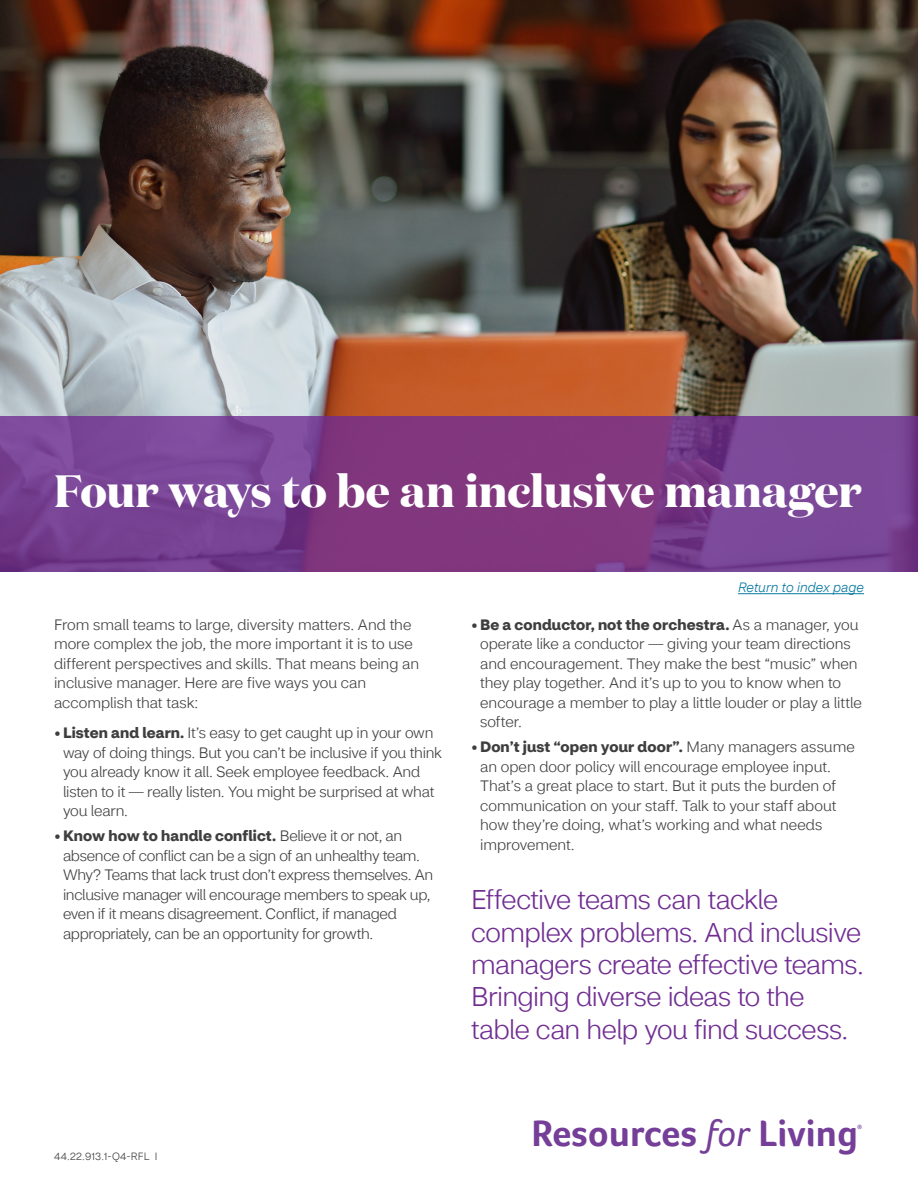
<style>
.page{position:relative;width:918px;height:1188px;background:#fff}
.page>*{position:absolute;margin:0;border:0;box-sizing:border-box;transform-origin:0 0}
.t1{font:700 45px "Domaine Display";letter-spacing:-.005em;color:#fff}
.t2{font:700 37.8px "Foco";color:#753e98}
.Callout{font:300 27px/32.4px "CVS Health Sans";letter-spacing:-.025em;color:#702d92}
.Bullet_List{font:300 15px/19.5px "CVS Health Sans";letter-spacing:-.01em;color:#3e3e3f}
.Body{font:300 15px/19.5px "CVS Health Sans";color:#3e3e3f}
.t3{font:italic 300 13.5px "CVS Health Sans";color:#0a79a2}
._11-Part_number__200{font:300 10.5px "CVS Health Sans";letter-spacing:.015em;color:#3e3e3f}
.t4{font:700 6.3px "Foco";color:#753e98}
.s1{font-weight:700}
.s2{font-weight:400;font-style:italic}
</style>
<div class="page">
<img style="left:0;top:0;width:918px;height:416px">
<svg style="left:0;top:416px;width:918px;height:155px;background:#7b3e8b"></svg>
<hr style="left:738px;top:593px;width:126px;height:1px;background:#0a79a2">
<p class="t1" style="left:54px;top:459px;width:809px">Four ways to be an inclusive manager</p>
<p class="Body" style="left:54px;top:615px;width:367px">From small teams to large, diversity matters. And the more complex the job, the more important it is to use different perspectives and skills. That means being an inclusive manager. Here are five ways you can accomplish that task:</p>
<p class="Bullet_List" style="left:63px;top:723px;width:381px;text-indent:-9px"><span class="s1">• Listen and learn.</span> It’s easy to get caught up in your own way of doing things. But you can’t be inclusive if you think you already know it all. Seek employee feedback. And listen to it — really listen. You might be surprised at what you learn.</p>
<p class="Bullet_List" style="left:63px;top:826px;width:372px;text-indent:-9px"><span class="s1">• Know how to handle conflict.</span> Believe it or not, an absence of conflict can be a sign of an unhealthy team.<br>Why? Teams that lack trust don’t express themselves. An inclusive manager will encourage members to speak up, even if it means disagreement. Conflict, if managed appropriately, can be an opportunity for growth.</p>
<p class="t3" style="left:738px;top:579px;width:127px">Return to index page</p>
<p class="Bullet_List" style="left:480px;top:615px;width:383px;text-indent:-9px"><span class="s1">•Be a conductor, not the orchestra.</span> As a manager, you operate like a conductor — giving your team directions and encouragement. They make the best “music” when they play together. And it’s up to you to know when to encourage a member to play a little louder or play a little softer.</p>
<p class="Bullet_List" style="left:480px;top:737px;width:376px;text-indent:-9px"><span class="s1">•Don’t just “open your door”.</span> Many managers assume an open door policy will encourage employee input.<br>That’s a great place to start. But it puts the burden of communication on your staff. Talk to your staff about how they’re doing, what’s working and what needs improvement.</p>
<p class="Callout" style="left:471px;top:884px;width:394px">Effective teams can tackle complex problems. And inclusive managers create effective teams.<br>Bringing diverse ideas to the table can help you find success.</p>
<p class="_11-Part_number__200" style="left:54px;top:1150px;width:105px">44.22.913.1-Q4-RFL I</p>
<h2 class="t2" style="left:532px;top:1111px;width:328px">Resources <span class="s2">for</span> Living</h2>
<p class="t4" style="left:857px;top:1123px;width:7px">®</p>
</div>
